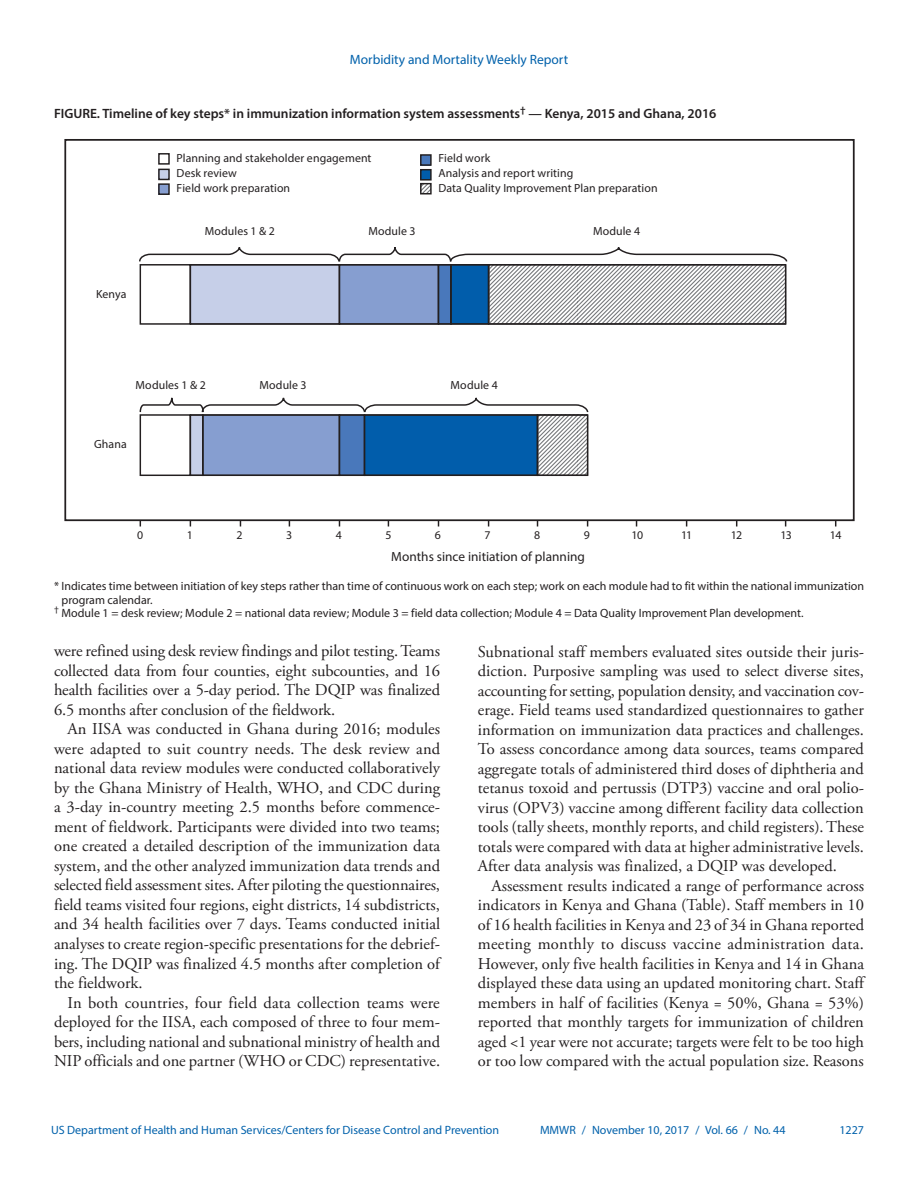
<style>
.page{position:relative;width:918px;height:1188px;background:#fff}
.page>*{position:absolute;margin:0;border:0;box-sizing:border-box;transform-origin:0 0}
.Paragraph{font:16.5px/19.5px "Adobe Garamond Pro";color:#231f20;text-align:justify}
.Figure_Title{font:600 13.5px "Myriad Pro";color:#231f20}
.t1{font:13.5px "Myriad Pro";color:#0161ab}
.t2{font:13.35px "Myriad Pro";color:#231f20}
.Figure_Footnote{font:12px/13.5px "Myriad Pro";color:#231f20}
.t3{font:12px "Myriad Pro";color:#0161ab}
.t4{font:11.85px/14.9px "Myriad Pro";letter-spacing:.01em;color:#231f20}
</style>
<div class="page">
<div style="left:159px;top:184px;width:10px;height:10px;background:#869ed0"></div>
<div style="left:158px;top:183px;width:12px;height:12px;border:1px solid #231f20"></div>
<div style="left:159px;top:169px;width:10px;height:10px;background:#c6cfe8"></div>
<div style="left:158px;top:169px;width:12px;height:11px;border:1px solid #231f20"></div>
<div style="left:158px;top:153px;width:12px;height:12px;border:1px solid #231f20"></div>
<div style="left:140px;top:264px;width:51px;height:61px;border:1px solid #231f20"></div>
<div style="left:140px;top:414px;width:51px;height:62px;border:1px solid #231f20"></div>
<div style="left:190px;top:265px;width:149px;height:59px;background:#c6cfe8"></div>
<div style="left:190px;top:415px;width:13px;height:60px;background:#c6cfe8"></div>
<div style="left:190px;top:264px;width:150px;height:61px;border:1px solid #231f20"></div>
<div style="left:190px;top:414px;width:13px;height:62px;border:1px solid #231f20"></div>
<div style="left:339px;top:265px;width:100px;height:59px;background:#869ed0"></div>
<div style="left:203px;top:415px;width:136px;height:60px;background:#869ed0"></div>
<div style="left:339px;top:264px;width:100px;height:61px;border:1px solid #231f20"></div>
<div style="left:202px;top:414px;width:138px;height:62px;border:1px solid #231f20"></div>
<div style="left:439px;top:265px;width:12px;height:59px;background:#4978bb"></div>
<div style="left:339px;top:415px;width:26px;height:60px;background:#4978bb"></div>
<div style="left:438px;top:264px;width:14px;height:61px;border:1px solid #231f20"></div>
<div style="left:339px;top:414px;width:26px;height:62px;border:1px solid #231f20"></div>
<div style="left:451px;top:265px;width:38px;height:59px;background:#015dab"></div>
<div style="left:365px;top:415px;width:173px;height:60px;background:#015dab"></div>
<div style="left:450px;top:264px;width:39px;height:61px;border:1px solid #231f20"></div>
<div style="left:364px;top:414px;width:174px;height:62px;border:1px solid #231f20"></div>
<svg style="left:490px;top:266px;width:294px;height:57px"></svg>
<svg style="left:539px;top:416px;width:47px;height:58px"></svg>
<div style="left:488px;top:264px;width:298px;height:61px;border:1px solid #231f20"></div>
<div style="left:537px;top:414px;width:51px;height:62px;border:1px solid #231f20"></div>
<div style="left:64px;top:139px;width:791px;height:382px;border:2px solid #231f20"></div>
<svg style="left:422px;top:185px;width:8px;height:7px"></svg>
<div style="left:420px;top:183px;width:12px;height:11px;border:1px solid #231f20"></div>
<div style="left:421px;top:170px;width:10px;height:10px;background:#015dab"></div>
<div style="left:420px;top:169px;width:12px;height:12px;border:1px solid #231f20"></div>
<div style="left:421px;top:155px;width:10px;height:10px;background:#4978bb"></div>
<div style="left:420px;top:154px;width:12px;height:12px;border:1px solid #231f20"></div>
<svg style="left:139px;top:247px;width:649px;height:15px"></svg>
<svg style="left:139px;top:397px;width:450px;height:16px"></svg>
<p class="t1" style="left:350px;top:51px;width:220px">Morbidity and Mortality Weekly Report</p>
<p class="Figure_Title" style="left:54px;top:105px;width:664px">FIGURE. Timeline of key steps* in immunization information system assessments<sup>†</sup> — Kenya, 2015 and Ghana, 2016</p>
<p class="t4" style="left:177px;top:151px;width:196px">Planning and stakeholder engagement<br>Desk review<br>Field work preparation</p>
<p class="t4" style="left:439px;top:151px;width:221px">Field work<br>Analysis and report writing<br>Data Quality Improvement Plan preparation</p>
<p class="t4" style="left:96px;top:286px;width:32px">Kenya</p>
<p class="t4" style="left:205px;top:223px;width:72px">Modules 1 &amp; 2</p>
<p class="t4" style="left:368px;top:223px;width:49px">Module 3</p>
<p class="t4" style="left:593px;top:223px;width:49px">Module 4</p>
<p class="t4" style="left:136px;top:378px;width:72px">Modules 1 &amp; 2</p>
<p class="t4" style="left:260px;top:378px;width:49px">Module 3</p>
<p class="t4" style="left:451px;top:378px;width:49px">Module 4</p>
<p class="t4" style="left:94px;top:437px;width:34px">Ghana</p>
<p class="t4" style="left:137px;top:528px;width:8px">0</p>
<p class="t4" style="left:187px;top:528px;width:8px">1</p>
<p class="t4" style="left:236px;top:528px;width:8px">2</p>
<p class="t4" style="left:286px;top:528px;width:8px">3</p>
<p class="t4" style="left:336px;top:528px;width:8px">4</p>
<p class="t4" style="left:385px;top:528px;width:8px">5</p>
<p class="t4" style="left:435px;top:528px;width:8px">6</p>
<p class="t4" style="left:485px;top:528px;width:8px">7</p>
<p class="t4" style="left:534px;top:528px;width:8px">8</p>
<p class="t4" style="left:584px;top:528px;width:8px">9</p>
<p class="t4" style="left:631px;top:528px;width:13px">10</p>
<p class="t4" style="left:681px;top:528px;width:13px">11</p>
<p class="t4" style="left:731px;top:528px;width:13px">12</p>
<p class="t4" style="left:780px;top:528px;width:13px">13</p>
<p class="t4" style="left:830px;top:528px;width:13px">14</p>
<p class="t2" style="left:391px;top:548px;width:195px">Months since initiation of planning</p>
<p class="Figure_Footnote" style="left:62px;top:579px;width:804px;text-indent:-8px">* Indicates time between initiation of key steps rather than time of continuous work on each step; work on each module had to fit within the national immunization program calendar.</p>
<p class="Figure_Footnote" style="left:54px;top:606px;width:751px"><sup>†</sup> Module 1 = desk review; Module 2 = national data review; Module 3 = field data collection; Module 4 = Data Quality Improvement Plan development.</p>
<p class="Paragraph" style="left:54px;top:642px;width:388px">were refined using desk review findings and pilot testing. Teams collected data from four counties, eight subcounties, and 16 health facilities over a 5-day period. The DQIP was finalized 6.5 months after conclusion of the fieldwork.</p>
<p class="Paragraph" style="left:54px;top:720px;width:388px;text-indent:13px">An IISA was conducted in Ghana during 2016; modules were adapted to suit country needs. The desk review and national data review modules were conducted collaboratively by the Ghana Ministry of Health, WHO, and CDC during a 3-day in-country meeting 2.5 months before commence&shy;ment of fieldwork. Participants were divided into two teams; one created a detailed description of the immunization data system, and the other analyzed immunization data trends and selected field assessment sites. After piloting the questionnaires, field teams visited four regions, eight districts, 14 subdistricts, and 34 health facilities over 7 days. Teams conducted initial analyses to create region-specific presentations for the debrief&shy;ing. The DQIP was finalized 4.5 months after completion of the fieldwork.</p>
<p class="Paragraph" style="left:54px;top:993px;width:388px;text-indent:13px">In both countries, four field data collection teams were deployed for the IISA, each composed of three to four mem&shy;bers, including national and subnational ministry of health and NIP officials and one partner (WHO or CDC) representative.</p>
<p class="Paragraph" style="left:478px;top:642px;width:388px">Subnational staff members evaluated sites outside their juris&shy;diction. Purposive sampling was used to select diverse sites, accounting for setting, population density, and vaccination cov&shy;erage. Field teams used standardized questionnaires to gather information on immunization data practices and challenges.<br>To assess concordance among data sources, teams compared aggregate totals of administered third doses of diphtheria and tetanus toxoid and pertussis (DTP3) vaccine and oral polio&shy;virus (OPV3) vaccine among different facility data collection tools (tally sheets, monthly reports, and child registers). These totals were compared with data at higher administrative levels.<br>After data analysis was finalized, a DQIP was developed.</p>
<p class="Paragraph" style="left:478px;top:876px;width:388px;text-indent:13px">Assessment results indicated a range of performance across indicators in Kenya and Ghana (Table). Staff members in 10 of 16 health facilities in Kenya and 23 of 34 in Ghana reported meeting monthly to discuss vaccine administration data.<br>However, only five health facilities in Kenya and 14 in Ghana displayed these data using an updated monitoring chart. Staff members in half of facilities (Kenya = 50%, Ghana = 53%) reported that monthly targets for immunization of children aged &lt;1 year were not accurate; targets were felt to be too high or too low compared with the actual population size. Reasons</p>
<p class="t3" style="left:51px;top:1123px;width:450px">US Department of Health and Human Services/Centers for Disease Control and Prevention</p>
<p class="t3" style="left:540px;top:1123px;width:247px">MMWR / November 10, 2017 / Vol. 66 / No. 44</p>
<p class="t3" style="left:839px;top:1123px;width:26px">1227</p>
</div>
